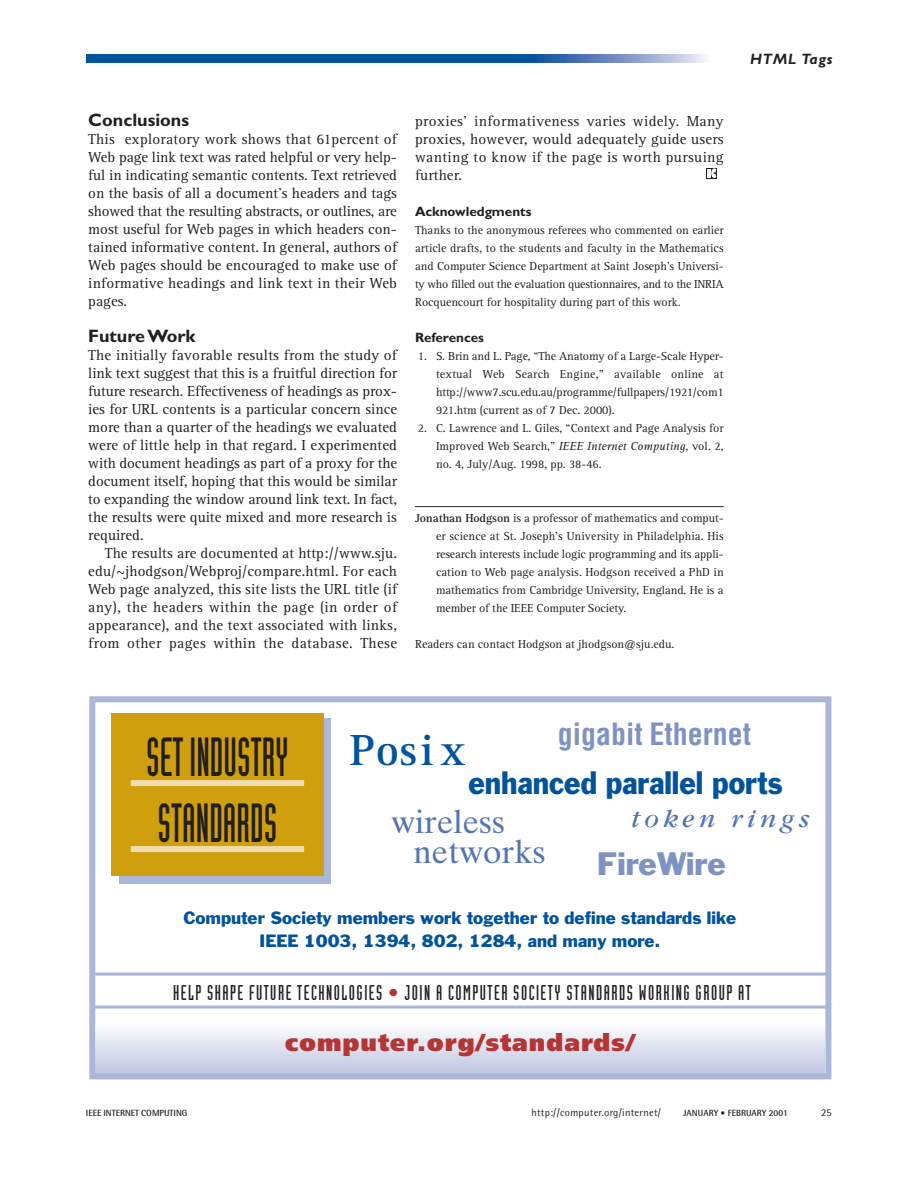
<style>
.page{position:relative;width:918px;height:1188px;background:#fff}
.page>*{position:absolute;margin:0;border:0;box-sizing:border-box;transform-origin:0 0}
.t1{font:54px/66px "Industria Solid";color:#231f20;scale:.85 1}
.t2{font:700 45px "Rotis Serif";color:#01539e}
.t3{font:33px/30px "Times Ten";color:#5474b3}
.t4{font:30px "Franklin Gothic";color:#01539e;scale:.9 1}
.t5{font:700 condensed 30px "Helvetica";color:#7f92c4}
.t6{font:30px "Franklin Gothic";color:#7f92c4}
.t7{font:italic 27px "Garamond";letter-spacing:.17em;color:#5474b3}
.t8{font:900 24px "Frutiger";letter-spacing:.045em;color:#b53535}
.t9{font:21px "Industria Solid";letter-spacing:.07em;color:#231f20}
.t10{font:700 18px "Gill Sans";color:#231f20}
.t11{font:16.5px/22.5px "Franklin Gothic";color:#01539e;text-align:center}
.t12{font:15px/18px "Rotis Serif";letter-spacing:.015em;color:#231f20;text-align:justify}
.t13{font:italic 700 15px "Gill Sans";letter-spacing:.055em;color:#231f20}
.t14{font:700 13.5px "Gill Sans";color:#231f20}
.t15{font:12px/18px "Rotis Serif";letter-spacing:-.005em;color:#231f20;text-align:justify}
.t16{font:10.5px "Rotis Semi Sans";letter-spacing:.025em;color:#231f20}
.t17{font:700 9px "Rotis Semi Sans";color:#231f20}
.s1{font-style:italic}
.s2{font-weight:700}
.s3{color:#b53535}
</style>
<div class="page">
<hr style="left:415px;top:506px;width:309px;height:1px;background:#231f20">
<div style="left:706px;top:168px;width:11px;height:10px;background:#231f20"></div>
<svg style="left:707px;top:168px;width:9px;height:10px"></svg>
<div style="left:86px;top:54px;width:451px;height:9px;background:#01539e"></div>
<svg style="left:537px;top:54px;width:169px;height:9px;background:#7e97c6"></svg>
<div style="left:89px;top:696px;width:742px;height:383px;border:6px solid #abb7d9"></div>
<div style="left:119px;top:718px;width:211px;height:166px;background:#abb7d9"></div>
<div style="left:111px;top:713px;width:213px;height:163px;background:#d09f0e"></div>
<div style="left:131px;top:780px;width:173px;height:6px;background:#efdcb1"></div>
<div style="left:131px;top:846px;width:173px;height:6px;background:#efdcb1"></div>
<hr style="left:95px;top:1071px;width:730px;height:3px;background:#b0bbdb">
<hr style="left:95px;top:1068px;width:730px;height:3px;background:#b4bedd">
<hr style="left:95px;top:1065px;width:730px;height:3px;background:#b8c0de">
<hr style="left:95px;top:1062px;width:730px;height:3px;background:#bcc5e1">
<hr style="left:95px;top:1060px;width:730px;height:3px;background:#c0c8e3">
<hr style="left:95px;top:1057px;width:730px;height:3px;background:#c4cbe4">
<hr style="left:95px;top:1054px;width:730px;height:3px;background:#c8cfe6">
<hr style="left:95px;top:1052px;width:730px;height:2px;background:#ccd2e8">
<hr style="left:95px;top:1049px;width:730px;height:3px;background:#d1d7eb">
<hr style="left:95px;top:1046px;width:730px;height:3px;background:#d5dbec">
<hr style="left:95px;top:1043px;width:730px;height:3px;background:#dbe0ef">
<hr style="left:95px;top:1040px;width:730px;height:3px;background:#dfe3f0">
<hr style="left:95px;top:1038px;width:730px;height:3px;background:#e3e6f2">
<hr style="left:95px;top:1036px;width:730px;height:3px;background:#e7eaf4">
<hr style="left:95px;top:1033px;width:730px;height:3px;background:#eceef6">
<hr style="left:95px;top:1031px;width:730px;height:2px;background:#f0f2f8">
<hr style="left:95px;top:1028px;width:730px;height:3px;background:#f5f7fa">
<hr style="left:95px;top:1026px;width:730px;height:3px;background:#fafafd">
<hr style="left:94px;top:973px;width:736px;height:3px;background:#abb7d9">
<hr style="left:94px;top:1006px;width:736px;height:3px;background:#abb7d9">
<p class="t10" style="left:88px;top:114px;width:102px">Conclusions</p>
<p class="t12" style="left:88px;top:131px;width:310px">This exploratory work shows that 61percent of Web page link text was rated helpful or very help&shy;ful in indicating semantic contents. Text retrieved on the basis of all a document’s headers and tags showed that the resulting abstracts, or outlines, are most useful for Web pages in which headers con&shy;tained informative content. In general, authors of Web pages should be encouraged to make use of informative headings and link text in their Web pages.</p>
<p class="t10" style="left:88px;top:330px;width:109px">Future Work</p>
<p class="t12" style="left:88px;top:347px;width:310px">The initially favorable results from the study of link text suggest that this is a fruitful direction for future research. Effectiveness of headings as prox&shy;ies for URL contents is a particular concern since more than a quarter of the headings we evaluated were of little help in that regard. I experimented with document headings as part of a proxy for the document itself, hoping that this would be similar to expanding the window around link text. In fact, the results were quite mixed and more research is required.</p>
<p class="t12" style="left:88px;top:545px;width:310px;text-indent:17px">The results are documented at http://www.sju. edu/~jhodgson/Webproj/compare.html. For each Web page analyzed, this site lists the URL title (if any), the headers within the page (in order of appearance), and the text associated with links, from other pages within the database. These</p>
<p class="t12" style="left:415px;top:113px;width:310px">proxies’ informativeness varies widely. Many proxies, however, would adequately guide users wanting to know if the page is worth pursuing further.</p>
<p class="t14" style="left:415px;top:207px;width:118px">Acknowledgments</p>
<p class="t15" style="left:415px;top:222px;width:310px">Thanks to the anonymous referees who commented on earlier article drafts, to the students and faculty in the Mathematics and Computer Science Department at Saint Joseph’s Universi&shy;ty who filled out the evaluation questionnaires, and to the INRIA Rocquencourt for hospitality during part of this work.</p>
<p class="t14" style="left:415px;top:333px;width:71px">References</p>
<p class="t15" style="left:436px;top:348px;width:289px;text-indent:-18px">1. S. Brin and L. Page, “The Anatomy of a Large-Scale Hyper&shy;textual Web Search Engine,” available online at http://www7.scu.edu.au/programme/fullpapers/1921/com1<br>921.htm (current as of 7 Dec. 2000).</p>
<p class="t15" style="left:436px;top:420px;width:289px;text-indent:-18px">2. C. Lawrence and L. Giles, “Context and Page Analysis for Improved Web Search,” <span class="s1">IEEE Internet Computing</span>, vol. 2, no. 4, July/Aug. 1998, pp. 38-46.</p>
<p class="t15" style="left:436px;top:510px;width:289px;text-indent:-21px"><span class="s2">Jonathan Hodgson</span> is a professor of mathematics and comput&shy;er science at St. Joseph’s University in Philadelphia. His research interests include logic programming and its appli&shy;cation to Web page analysis. Hodgson received a PhD in mathematics from Cambridge University, England. He is a member of the IEEE Computer Society.</p>
<p class="t15" style="left:415px;top:636px;width:261px">Readers can contact Hodgson at jhodgson@sju.edu.</p>
<p class="t13" style="left:750px;top:54px;width:84px">HTML Tags</p>
<h1 class="t1" style="left:146px;top:727px;width:169px">SET INDUSTRY<br>STANDARDS</h1>
<h2 class="t2" style="left:350px;top:734px;width:117px">Posi x</h2>
<h3 class="t5" style="left:558px;top:723px;width:195px">gigabit Ethernet</h3>
<h3 class="t4" style="left:468px;top:771px;width:351px">enhanced parallel ports</h3>
<h3 class="t3" style="left:414px;top:810px;width:134px;text-indent:-22px">wireless networks</h3>
<h3 class="t7" style="left:631px;top:809px;width:180px">token rings</h3>
<h3 class="t6" style="left:597px;top:852px;width:130px">FireWire</h3>
<p class="t11" style="left:183px;top:908px;width:554px">Computer Society members work together to define standards like<br>IEEE 1003, 1394, 802, 1284, and many more.</p>
<h3 class="t9" style="left:173px;top:985px;width:579px">HELP SHAPE FUTURE TECHNOLOGIES <span class="s3">•</span> JOIN A COMPUTER SOCIETY STANDARDS WORKING GROUP AT</h3>
<h3 class="t8" style="left:285px;top:1033px;width:351px">computer.org/standards/</h3>
<p class="t17" style="left:86px;top:1110px;width:103px">IEEE INTERNET COMPUTING</p>
<p class="t16" style="left:531px;top:1109px;width:131px">http://computer.org/internet/</p>
<p class="t17" style="left:683px;top:1110px;width:106px">JANUARY • FEBRUARY 2001</p>
<p class="t16" style="left:821px;top:1109px;width:12px">25</p>
</div>
